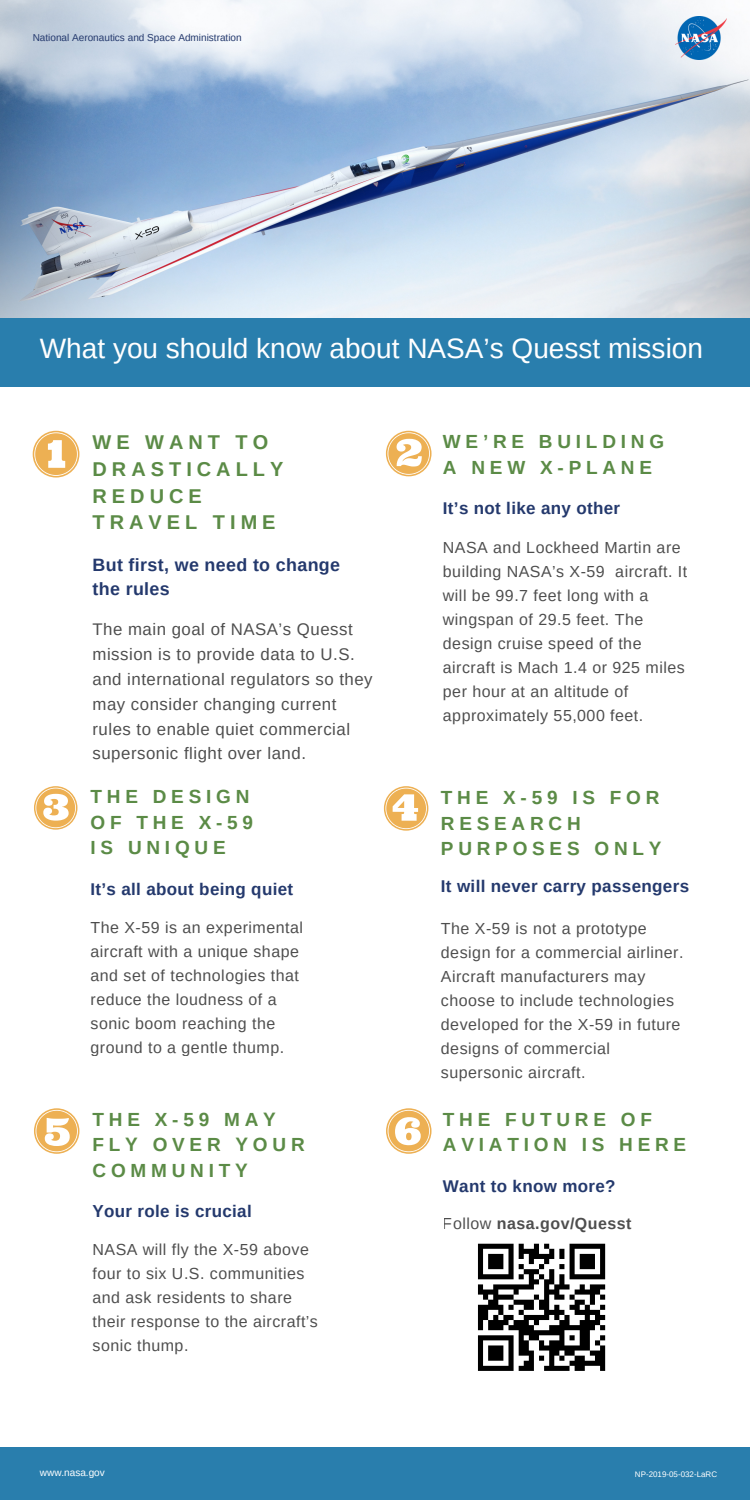
<style>
.page{position:relative;width:750px;height:1500px;background:#fff}
.page>*{position:absolute;margin:0;border:0;box-sizing:border-box;transform-origin:0 0}
.t1{font:28px "Arimo";color:#fff}
.t2{font:700 20px/26.8px "Arimo";letter-spacing:.25em;color:#5b8b46}
.t3{font:700 19px/25.5px "Arimo";letter-spacing:.25em;color:#5b8b46}
.t4{font:700 17.9px/24.1px "Arimo";letter-spacing:.02em;color:#24396d}
.t5{font:700 17px "Arimo";letter-spacing:.02em;color:#24396d}
.t6{font:16.8px/24.8px "Arimo";letter-spacing:.03em;color:#000}
.t7{font:16px/24px "Arimo";letter-spacing:.03em;color:#000}
.t8{font:700 16px "Arimo";letter-spacing:.03em;color:#000}
.t9{font:10px "Arimo";color:#24396d}
.t10{font:10px "Arimo";color:#fff}
.t11{font:8px "Arimo";color:#fff}
.s1{font-weight:400}
</style>
<div class="page">
<div style="left:0;top:0;width:750px;height:387px;background:#297ead"></div>
<img style="left:0;top:0;width:750px;height:318px">
<img style="left:675px;top:17px;width:52px;height:42px">
<svg style="left:33px;top:431px;width:46px;height:46px"></svg>
<svg style="left:386px;top:431px;width:46px;height:45px"></svg>
<svg style="left:34px;top:786px;width:43px;height:44px"></svg>
<svg style="left:384px;top:786px;width:44px;height:44px"></svg>
<svg style="left:34px;top:1108px;width:45px;height:46px"></svg>
<svg style="left:386px;top:1108px;width:46px;height:46px"></svg>
<div style="left:0;top:1448px;width:750px;height:52px;background:#297ead"></div>
<svg style="left:478px;top:1244px;width:127px;height:127px"></svg>
<p class="t9" style="left:33px;top:32px;width:211px">National Aeronautics and Space Administration</p>
<p class="t1" style="left:40px;top:333px;width:665px">What you should know about NASA’s Quesst mission</p>
<p class="t2" style="left:93px;top:429px;width:192px">WE WANT TO<br>DRASTICALLY<br>REDUCE</p>
<p class="t2" style="left:93px;top:509px;width:185px">TRAVEL TIME</p>
<p class="t4" style="left:93px;top:553px;width:249px">But first, we need to change the rules</p>
<p class="t6" style="left:93px;top:617px;width:282px">The main goal of NASA’s Quesst mission is to provide data to U.S. and international regulators so they may consider changing current rules to enable quiet commercial supersonic flight over land.</p>
<p class="t3" style="left:91px;top:784px;width:160px">THE DESIGN</p>
<p class="t3" style="left:91px;top:810px;width:164px">OF THE X-59</p>
<p class="t3" style="left:91px;top:835px;width:137px">IS UNIQUE</p>
<p class="t5" style="left:91px;top:880px;width:204px">It’s all about being quiet</p>
<p class="t7" style="left:91px;top:915px;width:214px">The X-59 is an experimental aircraft with a unique shape and set of technologies that reduce the loudness of a sonic boom reaching the ground to a gentle thump.</p>
<p class="t3" style="left:93px;top:1106px;width:214px">THE X-59 MAY<br>FLY OVER YOUR<br>COMMUNITY</p>
<p class="t5" style="left:93px;top:1202px;width:161px">Your role is crucial</p>
<p class="t7" style="left:93px;top:1237px;width:227px">NASA will fly the X-59 above four to six U.S. communities and ask residents to share their response to the aircraft’s sonic thump.</p>
<p class="t3" style="left:443px;top:429px;width:223px">WE’RE BUILDING<br>A NEW X-PLANE</p>
<p class="t5" style="left:443px;top:499px;width:179px">It’s not like any other</p>
<p class="t7" style="left:443px;top:536px;width:246px">NASA and Lockheed Martin are building NASA’s X-59 aircraft. It will be 99.7 feet long with a wingspan of 29.5 feet. The design cruise speed of the aircraft is Mach 1.4 or 925 miles per hour at an altitude of approximately 55,000 feet.</p>
<p class="t3" style="left:441px;top:785px;width:222px">THE X-59 IS FOR<br>RESEARCH<br>PURPOSES ONLY</p>
<p class="t5" style="left:441px;top:877px;width:250px">It will never carry passengers</p>
<p class="t7" style="left:441px;top:916px;width:244px">The X-59 is not a prototype design for a commercial airliner.<br>Aircraft manufacturers may choose to include technologies developed for the X-59 in future designs of commercial supersonic aircraft.</p>
<p class="t3" style="left:443px;top:1106px;width:211px">THE FUTURE OF</p>
<p class="t3" style="left:443px;top:1132px;width:245px">AVIATION IS HERE</p>
<p class="t5" style="left:443px;top:1176px;width:174px">Want to know more?</p>
<p class="t8" style="left:443px;top:1215px;width:190px"><span class="s1">Follow</span> nasa.gov/Quesst</p>
<p class="t10" style="left:40px;top:1467px;width:66px">www.nasa.gov</p>
<p class="t11" style="left:635px;top:1469px;width:84px">NP-2019-05-032-LaRC</p>
</div>
